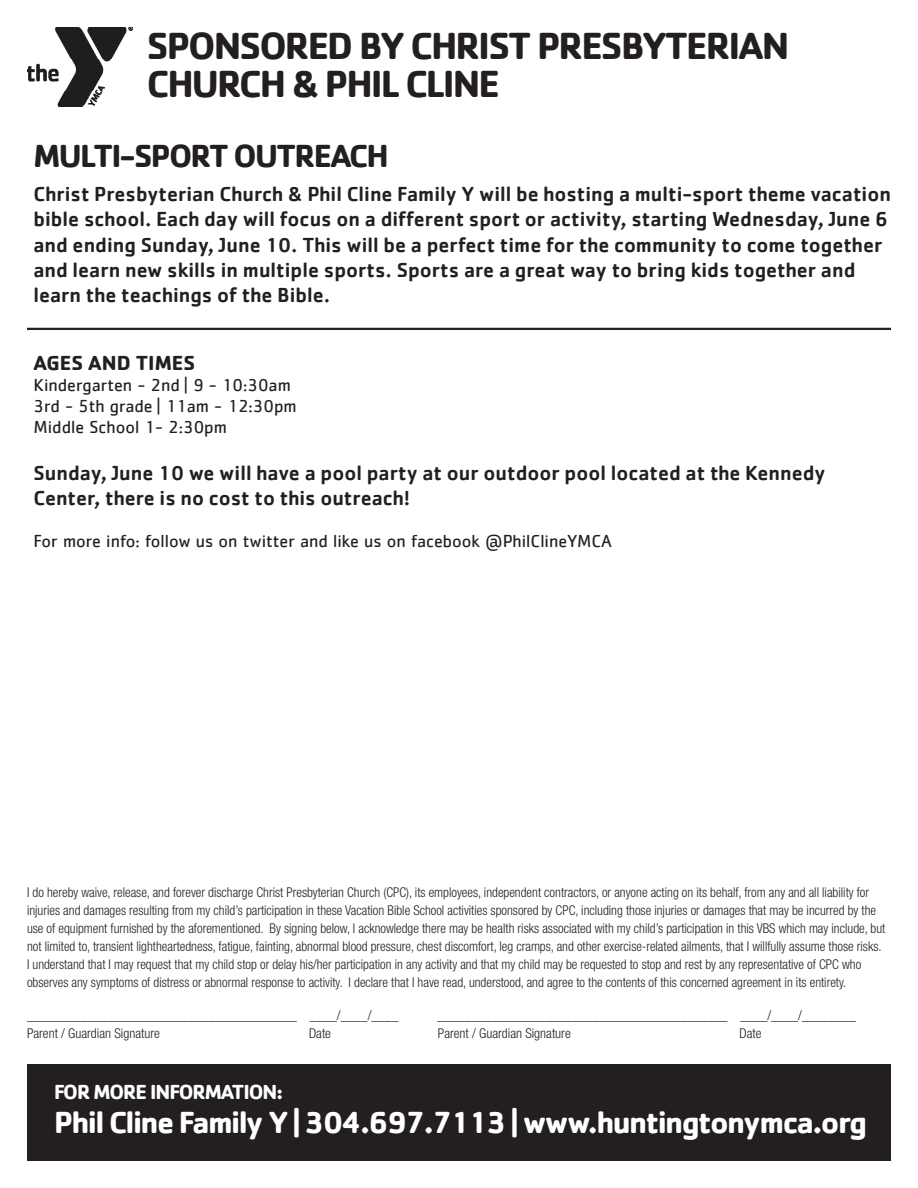
<style>
.page{position:relative;width:918px;height:1188px;background:#fff}
.page>*{position:absolute;margin:0;border:0;box-sizing:border-box;transform-origin:0 0}
.t1{font:700 39px/37.8px "Cachet";letter-spacing:-.05em;color:#231f20}
.t2{font:700 33px "Cachet";letter-spacing:-.05em;color:#231f20}
.t3{font:700 31.5px "Cachet";letter-spacing:-.05em;color:#fff}
.t4{font:500 21px/25.2px "Cachet";color:#231f20}
.t5{font:700 21px "Cachet";letter-spacing:-.05em;color:#fff}
.t6{font:700 21px "Cachet";color:#231f20}
.t7{font:18px "Cachet";color:#231f20}
.t8{font:300 condensed 13.5px/18px "Helvetica Neue LT Std";color:#231f20}
</style>
<div class="page">
<div style="left:27px;top:1065px;width:864px;height:96px;background:#231f20"></div>
<img style="left:27px;top:27px;width:105px;height:80px">
<hr style="left:27px;top:328px;width:864px;height:2px;background:#231f20">
<p class="t1" style="left:147px;top:26px;width:644px">SPONSORED BY CHRIST PRESBYTERIAN<br>CHURCH &amp; PHIL CLINE</p>
<p class="t2" style="left:33px;top:135px;width:357px">MULTI-SPORT OUTREACH</p>
<p class="t4" style="left:33px;top:181px;width:859px">Christ Presbyterian Church &amp; Phil Cline Family Y will be hosting a multi-sport theme vacation bible school. Each day will focus on a different sport or activity, starting Wednesday, June 6 and ending Sunday, June 10. This will be a perfect time for the community to come together and learn new skills in multiple sports. Sports are a great way to bring kids together and learn the teachings of the Bible.</p>
<p class="t6" style="left:33px;top:350px;width:163px">AGES AND TIMES</p>
<p class="t7" style="left:33px;top:375px;width:259px">Kindergarten - 2nd | 9 - 10:30am</p>
<p class="t7" style="left:33px;top:396px;width:265px">3rd - 5th grade | 11am - 12:30pm</p>
<p class="t7" style="left:33px;top:417px;width:195px">Middle School 1- 2:30pm</p>
<p class="t4" style="left:33px;top:459px;width:794px">Sunday, June 10 we will have a pool party at our outdoor pool located at the Kennedy<br>Center, there is no cost to this outreach!</p>
<p class="t7" style="left:33px;top:530px;width:580px">For more info: follow us on twitter and like us on facebook @PhilClineYMCA</p>
<p class="t8" style="left:27px;top:884px;width:860px">I do hereby waive, release, and forever discharge Christ Presbyterian Church (CPC), its employees, independent contractors, or anyone acting on its behalf, from any and all liability for injuries and damages resulting from my child’s participation in these Vacation Bible School activities sponsored by CPC, including those injuries or damages that may be incurred by the use of equipment furnished by the aforementioned. By signing below, I acknowledge there may be health risks associated with my child’s participation in this VBS which may include, but not limited to, transient lightheartedness, fatigue, fainting, abnormal blood pressure, chest discomfort, leg cramps, and other exercise-related ailments, that I willfully assume those risks.<br>I understand that I may request that my child stop or delay his/her participation in any activity and that my child may be requested to stop and rest by any representative of CPC who observes any symptoms of distress or abnormal response to activity. I declare that I have read, understood, and agree to the contents of this concerned agreement in its entirety.</p>
<p class="t8" style="left:27px;top:1007px;width:373px">________________________________________ ____/____/____</p>
<p class="t8" style="left:437px;top:1007px;width:420px">___________________________________________ ____/____/________</p>
<p class="t8" style="left:27px;top:1025px;width:134px">Parent / Guardian Signature</p>
<p class="t8" style="left:309px;top:1025px;width:24px">Date</p>
<p class="t8" style="left:438px;top:1025px;width:134px">Parent / Guardian Signature</p>
<p class="t8" style="left:740px;top:1025px;width:24px">Date</p>
<p class="t5" style="left:54px;top:1078px;width:231px">FOR MORE INFORMATION:</p>
<p class="t3" style="left:54px;top:1102px;width:815px">Phil Cline Family Y | 304.697.7113 | www.huntingtonymca.org</p>
</div>
